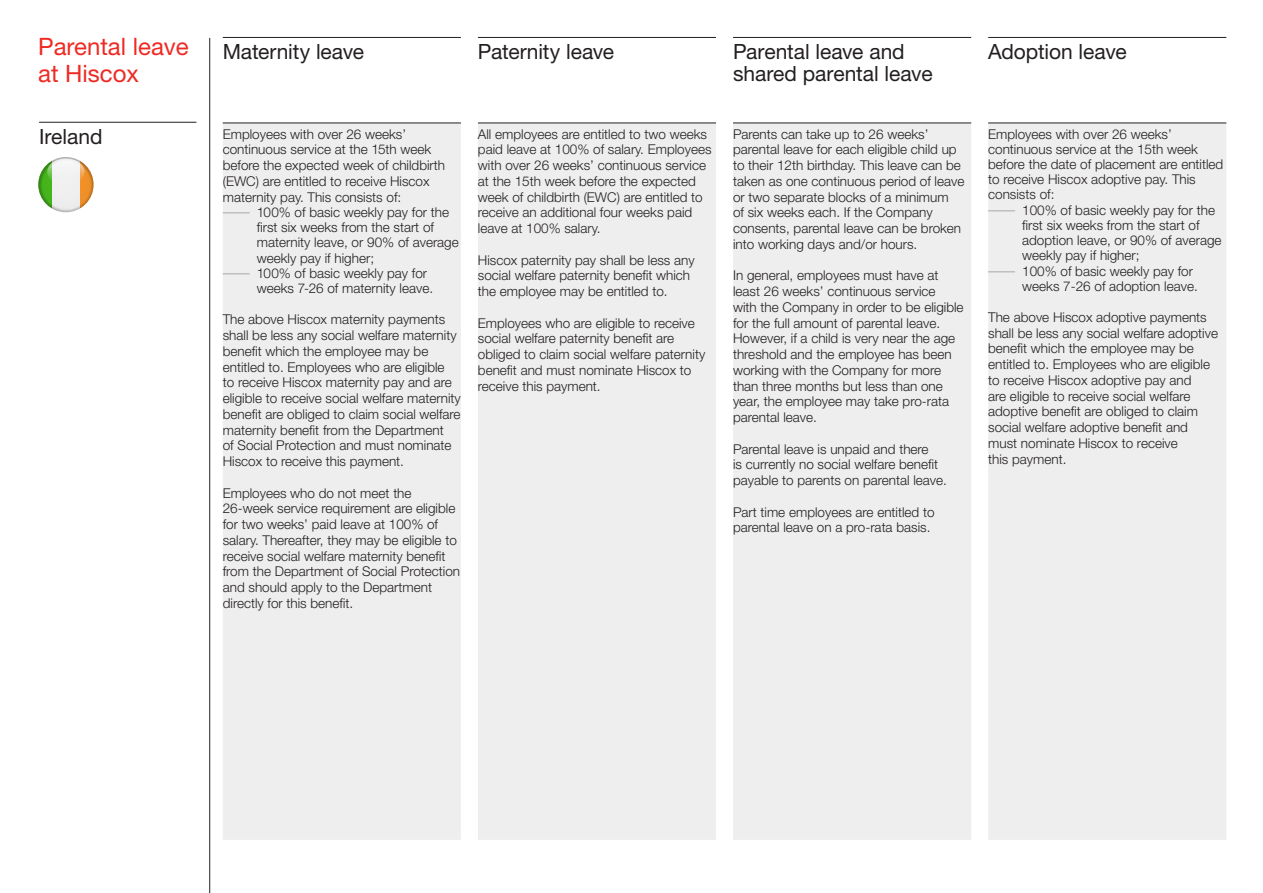
<style>
.page{position:relative;width:1263px;height:893px;background:#fff}
.page>*{position:absolute;margin:0;border:0;box-sizing:border-box;transform-origin:0 0}
.title_-_16_18pt{font:24px/27px "Helvetica Neue LT Std";color:#ee2a23}
.table_header_-_14_15{font:21px/22.5px "Helvetica Neue LT Std";letter-spacing:-.005em;color:#231f20}
.body_copy_-_9_10_5pt{font:21px "Helvetica Neue LT Std";color:#231f20}
.body_copy_-_9_10_5pt-2{font:300 13.5px/15.8px "Helvetica Neue LT Std";color:#231f20}
.bullets_-_9_10_5pt{font:300 13.5px/15.3px "Helvetica Neue LT Std";color:#231f20}
</style>
<div class="page">
<hr style="left:209px;top:38px;width:1px;height:855px;background:#231f20">
<div style="left:223px;top:123px;width:1003px;height:717px;background:#eeeeef"></div>
<hr style="left:733px;top:123px;width:238px;height:1px;background:#231f20">
<hr style="left:988px;top:123px;width:238px;height:1px;background:#231f20">
<hr style="left:223px;top:123px;width:238px;height:1px;background:#231f20">
<hr style="left:478px;top:123px;width:238px;height:1px;background:#231f20">
<hr style="left:223px;top:37px;width:238px;height:1px;background:#231f20">
<hr style="left:478px;top:37px;width:238px;height:1px;background:#231f20">
<hr style="left:733px;top:37px;width:238px;height:1px;background:#231f20">
<hr style="left:988px;top:37px;width:238px;height:1px;background:#231f20">
<svg style="left:53px;top:157px;width:26px;height:55px"></svg>
<svg style="left:39px;top:163px;width:13px;height:46px"></svg>
<svg style="left:38px;top:157px;width:56px;height:55px"></svg>
<svg style="left:47px;top:159px;width:37px;height:25px"></svg>
<hr style="left:39px;top:122px;width:157px;height:1px;background:#231f20">
<svg style="left:223px;top:213px;width:27px;height:1px"></svg>
<svg style="left:223px;top:274px;width:27px;height:1px"></svg>
<svg style="left:988px;top:211px;width:27px;height:1px"></svg>
<svg style="left:988px;top:271px;width:27px;height:1px"></svg>
<p class="title_-_16_18pt" style="left:38px;top:33px;width:152px">Parental leave at Hiscox</p>
<p class="table_header_-_14_15" style="left:223px;top:40px;width:143px">Maternity leave</p>
<p class="table_header_-_14_15" style="left:478px;top:40px;width:138px">Paternity leave</p>
<p class="table_header_-_14_15" style="left:733px;top:40px;width:201px">Parental leave and shared parental leave</p>
<p class="table_header_-_14_15" style="left:988px;top:40px;width:140px">Adoption leave</p>
<p class="body_copy_-_9_10_5pt" style="left:39px;top:124px;width:65px">Ireland</p>
<p class="body_copy_-_9_10_5pt-2" style="left:223px;top:126px;width:224px">Employees with over 26 weeks’ continuous service at the 15th week before the expected week of childbirth (EWC) are entitled to receive Hiscox maternity pay. This consists of:</p>
<p class="body_copy_-_9_10_5pt-2" style="left:257px;top:204px;width:203px;line-height:15.3px">100% of basic weekly pay for the first six weeks from the start of maternity leave, or 90% of average weekly pay if higher;</p>
<p class="body_copy_-_9_10_5pt-2" style="left:257px;top:265px;width:178px;line-height:15.1px">100% of basic weekly pay for weeks 7-26 of maternity leave.</p>
<p class="body_copy_-_9_10_5pt-2" style="left:223px;top:311px;width:240px">The above Hiscox maternity payments shall be less any social welfare maternity benefit which the employee may be entitled to. Employees who are eligible<br>to receive Hiscox maternity pay and are eligible to receive social welfare maternity benefit are obliged to claim social welfare maternity benefit from the Department<br>of Social Protection and must nominate Hiscox to receive this payment.</p>
<p class="body_copy_-_9_10_5pt-2" style="left:223px;top:485px;width:239px">Employees who do not meet the 26-week service requirement are eligible for two weeks’ paid leave at 100% of salary. Thereafter, they may be eligible to receive social welfare maternity benefit from the Department of Social Protection and should apply to the Department directly for this benefit.</p>
<p class="body_copy_-_9_10_5pt-2" style="left:478px;top:126px;width:235px">All employees are entitled to two weeks paid leave at 100% of salary. Employees with over 26 weeks’ continuous service at the 15th week before the expected week of childbirth (EWC) are entitled to receive an additional four weeks paid leave at 100% salary.</p>
<p class="body_copy_-_9_10_5pt-2" style="left:478px;top:252px;width:218px">Hiscox paternity pay shall be less any social welfare paternity benefit which the employee may be entitled to.</p>
<p class="body_copy_-_9_10_5pt-2" style="left:478px;top:315px;width:229px">Employees who are eligible to receive social welfare paternity benefit are obliged to claim social welfare paternity benefit and must nominate Hiscox to receive this payment.</p>
<p class="body_copy_-_9_10_5pt-2" style="left:733px;top:126px;width:233px">Parents can take up to 26 weeks’ parental leave for each eligible child up to their 12th birthday. This leave can be taken as one continuous period of leave or two separate blocks of a minimum<br>of six weeks each. If the Company consents, parental leave can be broken into working days and/or hours.</p>
<p class="body_copy_-_9_10_5pt-2" style="left:733px;top:267px;width:232px">In general, employees must have at least 26 weeks’ continuous service<br>with the Company in order to be eligible for the full amount of parental leave.<br>However, if a child is very near the age threshold and the employee has been working with the Company for more than three months but less than one year, the employee may take pro-rata parental leave.</p>
<p class="body_copy_-_9_10_5pt-2" style="left:733px;top:441px;width:215px">Parental leave is unpaid and there<br>is currently no social welfare benefit payable to parents on parental leave.</p>
<p class="body_copy_-_9_10_5pt-2" style="left:733px;top:504px;width:203px">Part time employees are entitled to parental leave on a pro-rata basis.</p>
<p class="bullets_-_9_10_5pt" style="left:988px;top:126px;width:237px">Employees with over 26 weeks’ continuous service at the 15th week before the date of placement are entitled to receive Hiscox adoptive pay. This consists of:</p>
<p class="body_copy_-_9_10_5pt-2" style="left:1022px;top:202px;width:201px;line-height:15.3px">100% of basic weekly pay for the first six weeks from the start of adoption leave, or 90% of average weekly pay if higher;</p>
<p class="body_copy_-_9_10_5pt-2" style="left:1022px;top:263px;width:177px;line-height:15.1px">100% of basic weekly pay for weeks 7-26 of adoption leave.</p>
<p class="body_copy_-_9_10_5pt-2" style="left:988px;top:309px;width:231px">The above Hiscox adoptive payments shall be less any social welfare adoptive benefit which the employee may be entitled to. Employees who are eligible to receive Hiscox adoptive pay and<br>are eligible to receive social welfare adoptive benefit are obliged to claim social welfare adoptive benefit and must nominate Hiscox to receive<br>this payment.</p>
</div>
